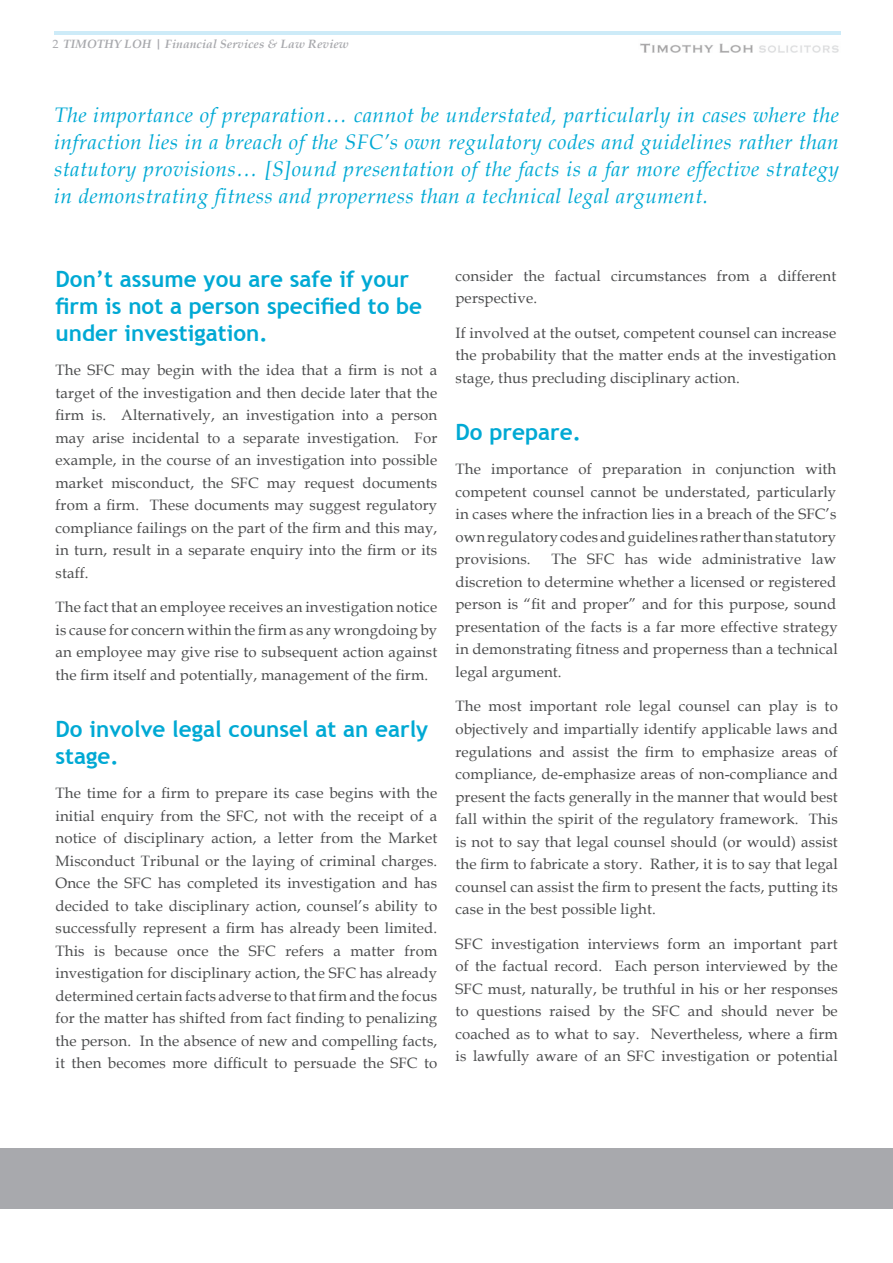
<style>
.page{position:relative;width:893px;height:1263px;background:#fff}
.page>*{position:absolute;margin:0;border:0;box-sizing:border-box;transform-origin:0 0}
.TLS_Article_Header_1{font:700 22.5px/27px "Trebuchet MS";color:#00a9d4}
.TLS_Article_Quotatio{font:italic 21px/27px "Book Antiqua";letter-spacing:.025em;color:#00a9d4;text-align:justify}
.TLS_Article_Body_Tex{font:15px/22.5px "Book Antiqua";letter-spacing:.01em;color:#4b4c4d;text-align:justify}
.t1{font:italic 700 12px "Book Antiqua";letter-spacing:.01em;color:#a8a9ad}
.s1{font-weight:400;font-style:normal}
</style>
<div class="page">
<img style="left:640px;top:43px;width:199px;height:9px">
<hr style="left:54px;top:31px;width:786px;height:3px;background:#009ddc">
<div style="left:0;top:1148px;width:893px;height:61px;background:#a8a9ad"></div>
<p class="t1" style="left:53px;top:37px;width:298px"><span class="s1">2</span> TIMOTHY LOH | Financial Services &amp; Law Review</p>
<p class="TLS_Article_Quotatio" style="left:54px;top:102px;width:786px">The importance of preparation… cannot be understated, particularly in cases where the infraction lies in a breach of the SFC’s own regulatory codes and guidelines rather than statutory provisions… [S]ound presentation of the facts is a far more effective strategy in demonstrating fitness and properness than a technical legal argument.</p>
<p class="TLS_Article_Header_1" style="left:56px;top:265px;width:368px">Don’t assume you are safe if your firm is not a person specified to be under investigation.</p>
<p class="TLS_Article_Body_Tex" style="left:56px;top:359px;width:383px">The SFC may begin with the idea that a firm is not a target of the investigation and then decide later that the firm is. Alternatively, an investigation into a person may arise incidental to a separate investigation. For example, in the course of an investigation into possible market misconduct, the SFC may request documents from a firm. These documents may suggest regulatory compliance failings on the part of the firm and this may, in turn, result in a separate enquiry into the firm or its staff.</p>
<p class="TLS_Article_Body_Tex" style="left:56px;top:596px;width:383px">The fact that an employee receives an investigation notice is cause for concern within the firm as any wrongdoing by an employee may give rise to subsequent action against the firm itself and potentially, management of the firm.</p>
<p class="TLS_Article_Header_1" style="left:56px;top:715px;width:374px">Do involve legal counsel at an early stage.</p>
<p class="TLS_Article_Body_Tex" style="left:56px;top:782px;width:383px">The time for a firm to prepare its case begins with the initial enquiry from the SFC, not with the receipt of a notice of disciplinary action, a letter from the Market Misconduct Tribunal or the laying of criminal charges.<br>Once the SFC has completed its investigation and has decided to take disciplinary action, counsel’s ability to successfully represent a firm has already been limited.<br>This is because once the SFC refers a matter from investigation for disciplinary action, the SFC has already determined certain facts adverse to that firm and the focus for the matter has shifted from fact finding to penalizing the person. In the absence of new and compelling facts, it then becomes more difficult to persuade the SFC to</p>
<p class="TLS_Article_Body_Tex" style="left:455px;top:265px;width:382px">consider the factual circumstances from a different perspective.</p>
<p class="TLS_Article_Body_Tex" style="left:455px;top:322px;width:382px">If involved at the outset, competent counsel can increase the probability that the matter ends at the investigation stage, thus precluding disciplinary action.</p>
<p class="TLS_Article_Header_1" style="left:455px;top:418px;width:127px">Do prepare.</p>
<p class="TLS_Article_Body_Tex" style="left:455px;top:458px;width:382px">The importance of preparation in conjunction with competent counsel cannot be understated, particularly in cases where the infraction lies in a breach of the SFC’s own regulatory codes and guidelines rather than statutory provisions.</p>
<p class="TLS_Article_Body_Tex" style="left:455px;top:548px;width:384px;text-indent:96px">The SFC has wide administrative law discretion to determine whether a licensed or registered person is “fit and proper” and for this purpose, sound presentation of the facts is a far more effective strategy in demonstrating fitness and properness than a technical legal argument.</p>
<p class="TLS_Article_Body_Tex" style="left:455px;top:695px;width:384px">The most important role legal counsel can play is to objectively and impartially identify applicable laws and regulations and assist the firm to emphasize areas of compliance, de-emphasize areas of non-compliance and present the facts generally in the manner that would best fall within the spirit of the regulatory framework. This is not to say that legal counsel should (or would) assist the firm to fabricate a story. Rather, it is to say that legal counsel can assist the firm to present the facts, putting its case in the best possible light.</p>
<p class="TLS_Article_Body_Tex" style="left:455px;top:932px;width:384px">SFC investigation interviews form an important part of the factual record. Each person interviewed by the SFC must, naturally, be truthful in his or her responses to questions raised by the SFC and should never be coached as to what to say. Nevertheless, where a firm is lawfully aware of an SFC investigation or potential</p>
</div>
